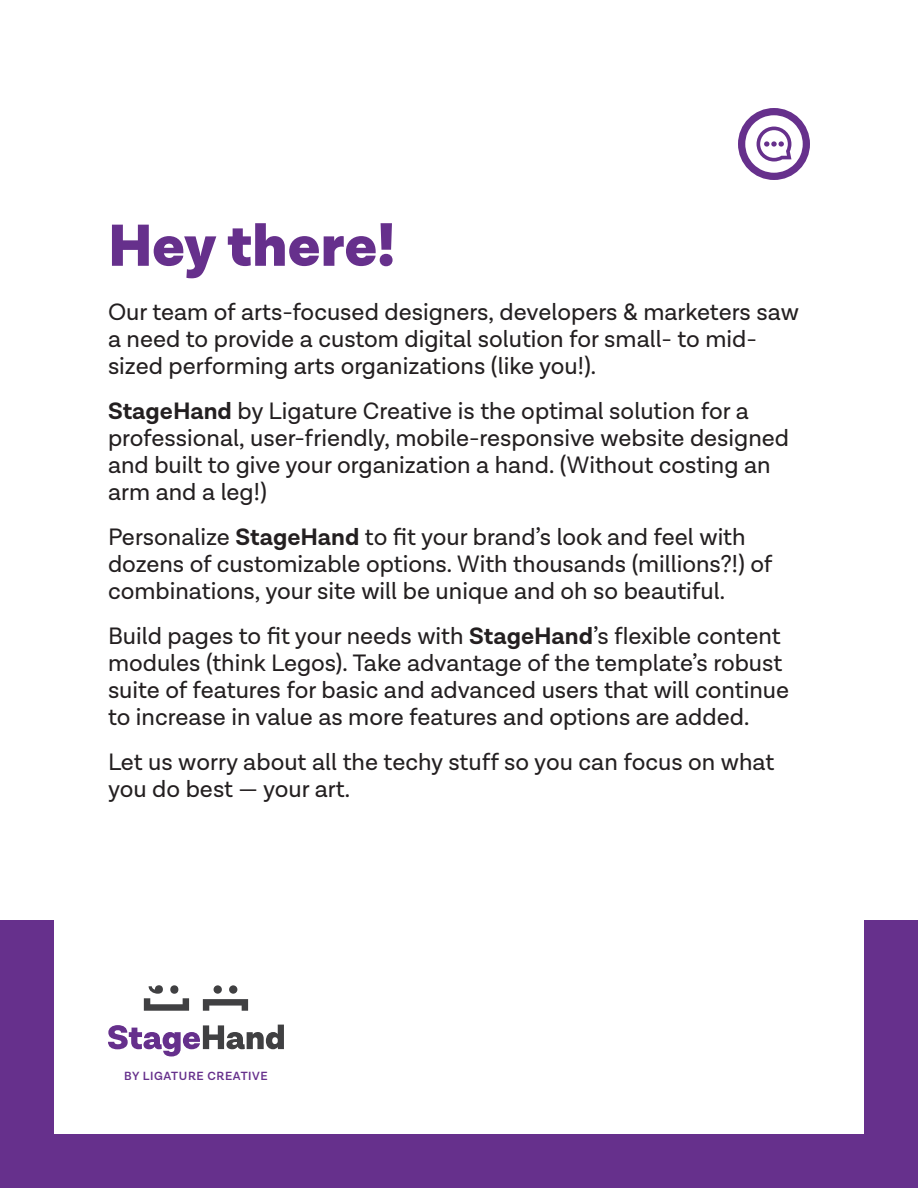
<style>
.page{position:relative;width:918px;height:1188px;background:#fff}
.page>*{position:absolute;margin:0;border:0;box-sizing:border-box;transform-origin:0 0}
.Head{font:900 60px "Lota Grotesque";letter-spacing:-.005em;color:#66308c}
.Copy{font:24px/27px "Lota Grotesque";color:#231f20}
.t1{font:600 12px "Lota Grotesque";letter-spacing:.05em;color:#66308c}
.s1{font-weight:700}
</style>
<div class="page">
<div style="left:864px;top:920px;width:54px;height:268px;background:#66308c"></div>
<div style="left:0;top:920px;width:54px;height:268px;background:#66308c"></div>
<div style="left:0;top:1134px;width:918px;height:54px;background:#66308c"></div>
<svg style="left:108px;top:1025px;width:176px;height:32px"></svg>
<div style="left:214px;top:985px;width:8px;height:9px;background:#404042;border-radius:50%"></div>
<div style="left:229px;top:985px;width:8px;height:9px;background:#404042;border-radius:50%"></div>
<svg style="left:203px;top:999px;width:45px;height:12px"></svg>
<svg style="left:144px;top:985px;width:45px;height:26px"></svg>
<svg style="left:738px;top:108px;width:72px;height:72px"></svg>
<p class="Head" style="left:108px;top:210px;width:289px">Hey there!</p>
<p class="Copy" style="left:108px;top:299px;width:692px">Our team of arts-focused designers, developers &amp; marketers saw a need to provide a custom digital solution for small- to mid&shy;sized performing arts organizations (like you!).</p>
<p class="Copy" style="left:108px;top:398px;width:683px"><span class="s1">StageHand</span> by Ligature Creative is the optimal solution for a professional, user-friendly, mobile-responsive website designed and built to give your organization a hand. (Without costing an arm and a leg!)</p>
<p class="Copy" style="left:108px;top:524px;width:666px">Personalize <span class="s1">StageHand</span> to fit your brand’s look and feel with dozens of customizable options. With thousands (millions?!) of combinations, your site will be unique and oh so beautiful.</p>
<p class="Copy" style="left:108px;top:623px;width:683px">Build pages to fit your needs with <span class="s1">StageHand</span>’s flexible content modules (think Legos). Take advantage of the template’s robust suite of features for basic and advanced users that will continue to increase in value as more features and options are added.</p>
<p class="Copy" style="left:108px;top:749px;width:668px">Let us worry about all the techy stuff so you can focus on what you do best — your art.</p>
<p class="t1" style="left:124px;top:1069px;width:145px">BY LIGATURE CREATIVE</p>
</div>
